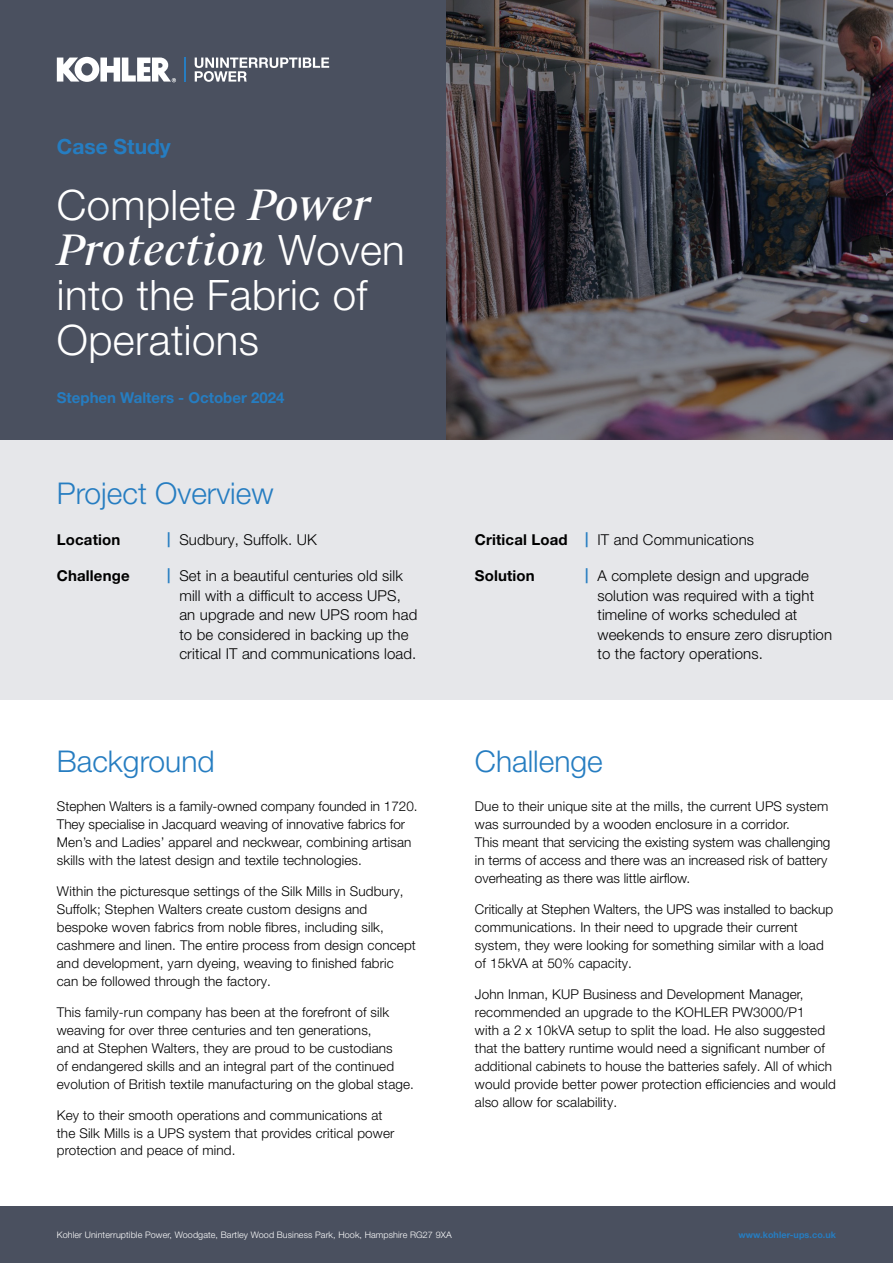
<style>
.page{position:relative;width:893px;height:1263px;background:#fff}
.page>*{position:absolute;margin:0;border:0;box-sizing:border-box;transform-origin:0 0}
.t1{font:300 42px/45px "Helvetica Neue LT Pro";letter-spacing:.01em;color:#fff}
.t2{font:italic 42px "Suisse Works";letter-spacing:.01em;color:#fff}
.t3{font:300 30px "Helvetica Neue LT Pro";color:#267dc1}
.t4{font:700 21px "Helvetica Neue LT Pro";color:#267dc1}
.t5{font:300 15px/19.5px "Helvetica Neue LT Pro";letter-spacing:.01em;color:#000}
.t6{font:700 15px "Helvetica Neue LT Pro";letter-spacing:.01em;color:#000}
.t7{font:700 15px "Helvetica Neue LT Pro";color:#267dc1}
.t8{font:300 13.5px/18px "Helvetica Neue LT Pro";letter-spacing:.01em;color:#000}
.t9{font:300 9px "Helvetica Neue LT Pro";letter-spacing:.01em;color:#fff}
.t10{font:700 9px "Helvetica Neue LT Pro";letter-spacing:.01em;color:#267dc1}
.s1{font-family:"Suisse Works";font-weight:400;font-style:italic}
.s2{font-family:"Helvetica Neue LT Pro";font-weight:300;font-style:normal}
.s3{font-weight:700;color:#267dc1}
</style>
<div class="page">
<div style="left:0;top:0;width:446px;height:440px;background:#4a505f"></div>
<img style="left:446px;top:0;width:447px;height:440px">
<div style="left:0;top:1206px;width:893px;height:57px;background:#4a505f"></div>
<div style="left:0;top:440px;width:893px;height:259px;background:#e6e7ea"></div>
<svg style="left:195px;top:58px;width:134px;height:24px"></svg>
<hr style="left:184px;top:58px;width:2px;height:24px;background:#267dc1">
<svg style="left:57px;top:57px;width:119px;height:25px"></svg>
<h3 class="t4" style="left:57px;top:133px;width:115px">Case Study</h3>
<h1 class="t1" style="left:57px;top:182px;width:315px">Complete <span class="s1">Power</span></h1>
<h1 class="t2" style="left:57px;top:224px;width:349px">Protection <span class="s2">Woven</span></h1>
<h1 class="t1" style="left:57px;top:272px;width:312px">into the Fabric of<br>Operations</h1>
<p class="t7" style="left:57px;top:388px;width:229px">Stephen Walters - October 2024</p>
<h2 class="t3" style="left:57px;top:475px;width:218px">Project Overview</h2>
<p class="t6" style="left:57px;top:530px;width:65px">Location</p>
<p class="t6" style="left:57px;top:566px;width:74px">Challenge</p>
<p class="t5" style="left:167px;top:529px;width:151px"><span class="s3">|</span> Sudbury, Suffolk. UK</p>
<p class="t5" style="left:179px;top:566px;width:239px;text-indent:-12px"><span class="s3">|</span> Set in a beautiful centuries old silk mill with a difficult to access UPS, an upgrade and new UPS room had to be considered in backing up the critical IT and communications load.</p>
<h2 class="t3" style="left:57px;top:743px;width:159px">Background</h2>
<p class="t8" style="left:57px;top:797px;width:362px">Stephen Walters is a family-owned company founded in 1720.<br>They specialise in Jacquard weaving of innovative fabrics for Men’s and Ladies’ apparel and neckwear, combining artisan skills with the latest design and textile technologies.</p>
<p class="t8" style="left:57px;top:882px;width:361px">Within the picturesque settings of the Silk Mills in Sudbury, Suffolk; Stephen Walters create custom designs and bespoke woven fabrics from noble fibres, including silk, cashmere and linen. The entire process from design concept and development, yarn dyeing, weaving to finished fabric can be followed through the factory.</p>
<p class="t8" style="left:57px;top:1003px;width:359px">This family-run company has been at the forefront of silk weaving for over three centuries and ten generations,<br>and at Stephen Walters, they are proud to be custodians<br>of endangered skills and an integral part of the continued evolution of British textile manufacturing on the global stage.</p>
<p class="t8" style="left:57px;top:1105px;width:339px">Key to their smooth operations and communications at the Silk Mills is a UPS system that provides critical power protection and peace of mind.</p>
<p class="t6" style="left:475px;top:530px;width:94px">Critical Load</p>
<p class="t6" style="left:475px;top:566px;width:61px">Solution</p>
<p class="t5" style="left:585px;top:529px;width:170px"><span class="s3">|</span> IT and Communications</p>
<p class="t5" style="left:597px;top:566px;width:236px;text-indent:-12px"><span class="s3">|</span> A complete design and upgrade solution was required with a tight timeline of works scheduled at weekends to ensure zero disruption to the factory operations.</p>
<h2 class="t3" style="left:475px;top:743px;width:129px">Challenge</h2>
<p class="t8" style="left:475px;top:797px;width:357px">Due to their unique site at the mills, the current UPS system was surrounded by a wooden enclosure in a corridor.<br>This meant that servicing the existing system was challenging in terms of access and there was an increased risk of battery overheating as there was little airflow.</p>
<p class="t8" style="left:475px;top:900px;width:360px">Critically at Stephen Walters, the UPS was installed to backup communications. In their need to upgrade their current system, they were looking for something similar with a load of 15kVA at 50% capacity.</p>
<p class="t8" style="left:475px;top:985px;width:362px">John Inman, KUP Business and Development Manager, recommended an upgrade to the KOHLER PW3000/P1<br>with a 2 x 10kVA setup to split the load. He also suggested that the battery runtime would need a significant number of additional cabinets to house the batteries safely. All of which would provide better power protection efficiencies and would also allow for scalability.</p>
<p class="t9" style="left:57px;top:1229px;width:396px">Kohler Uninterruptible Power, Woodgate, Bartley Wood Business Park, Hook, Hampshire RG27 9XA</p>
<p class="t10" style="left:738px;top:1229px;width:99px">www.kohler-ups.co.uk</p>
</div>
